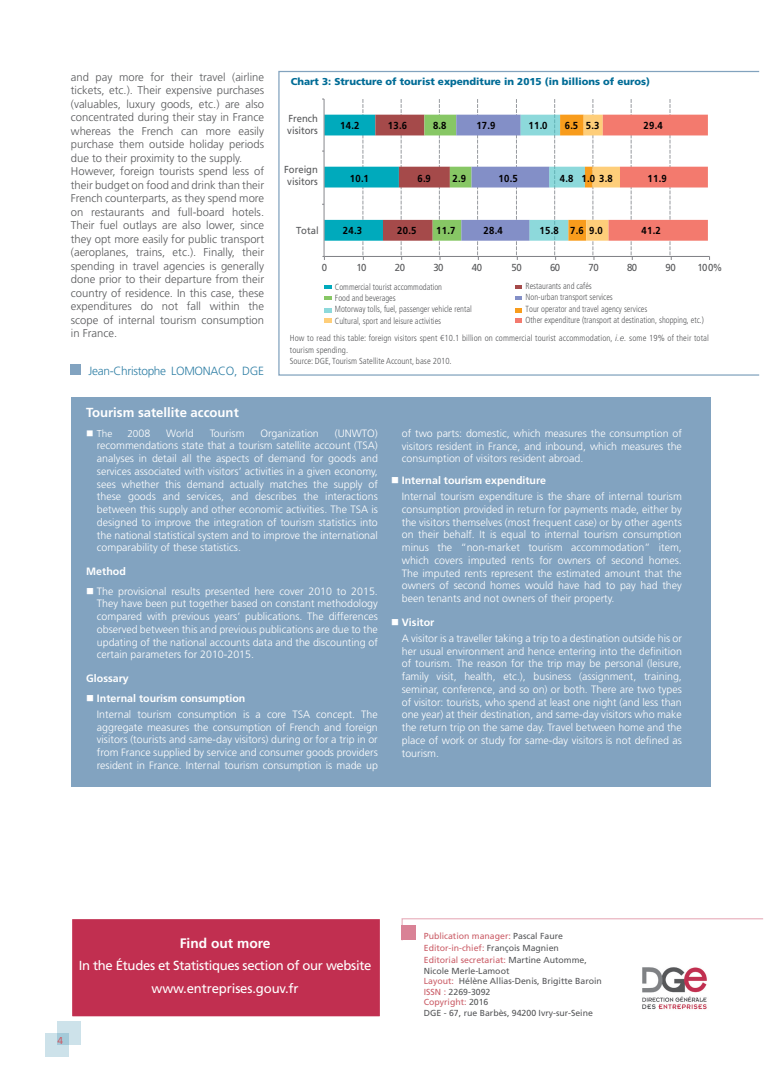
<style>
.page{position:relative;width:780px;height:1088px;background:#fff}
.page>*{position:absolute;margin:0;border:0;box-sizing:border-box;transform-origin:0 0}
.t1{font:700 13.75px "Frutiger LT Std";color:#fff}
.t2{font:13.12px/22.9px "Frutiger LT Std";letter-spacing:-.025em;color:#fff;text-align:center}
.t3{font:700 13.12px "Frutiger LT Std";color:#fff}
.t4{font:300 11.88px "Frutiger LT Std";letter-spacing:-.025em;color:#2f7fa5}
.t5{font:300 11.25px/13.5px "Frutiger LT Std";color:#57585a}
.t6{font:300 10.62px/12.8px "Frutiger LT Std";color:#fff;text-align:justify}
.t7{font:700 10.62px/19.9px "Frutiger LT Std";color:#fff}
.t8{font:700 10.12px "Frutiger LT Std";letter-spacing:.04em;color:#020001;scale:.93 1}
.t9{font:10.12px/12.2px "Frutiger LT Std";color:#57585a;text-align:center;scale:.93 1}
.t10{font:10.12px "Frutiger LT Std";color:#57585a;scale:.94 1}
.t11{font:900 10px "Frutiger LT Std";color:#006c96}
.t12{font:300 10px "Frutiger LT Std";color:#fff}
.t13{font:10px "Frutiger LT Std";color:#cb5e68}
.t14{font:300 condensed 8.88px/11.4px "Frutiger LT Std";color:#57585a;scale:.93 1}
.t15{font:300 condensed 8.75px/11.2px "Frutiger LT Std";letter-spacing:.01em;color:#57585a}
.t16{font:8.75px/10.5px "Frutiger LT Std";color:#57585a}
.t17{font:8.75px/12.2px "Frutiger LT Std";color:#cb5e68}
.s1{font-style:italic;font-stretch:normal}
.s2{font-size:10.62px}
.s3{color:#57585a}
.s4{color:#cb5e68}
</style>
<div class="page">
<div style="left:46px;top:1033px;width:23px;height:23px;background:#cde2ea"></div>
<svg style="left:57px;top:1021px;width:24px;height:24px"></svg>
<svg style="left:401px;top:918px;width:362px;height:23px"></svg>
<img style="left:642px;top:967px;width:65px;height:43px">
<div style="left:71px;top:918px;width:310px;height:99px;background:#c12f50;border:1px solid #fff"></div>
<div style="left:70px;top:364px;width:11px;height:10px;background:#82a3c0"></div>
<div style="left:278px;top:71px;width:481px;height:305px;border:1px solid #82a3be"></div>
<svg style="left:322px;top:99px;width:388px;height:161px"></svg>
<svg style="left:324px;top:285px;width:7px;height:4px"></svg>
<svg style="left:515px;top:285px;width:6px;height:4px"></svg>
<svg style="left:324px;top:296px;width:7px;height:4px"></svg>
<svg style="left:515px;top:296px;width:6px;height:4px"></svg>
<svg style="left:324px;top:308px;width:7px;height:4px"></svg>
<svg style="left:515px;top:308px;width:6px;height:4px"></svg>
<svg style="left:324px;top:318px;width:7px;height:5px"></svg>
<svg style="left:515px;top:318px;width:6px;height:5px"></svg>
<div style="left:71px;top:397px;width:639px;height:390px;background:#82a3c0"></div>
<p class="t5" style="left:71px;top:70px;width:195px">and pay more for their travel (airline tickets, etc.). Their expensive purchases (valuables, luxury goods, etc.) are also concentrated during their stay in France whereas the French can more easily purchase them outside holiday periods due to their proximity to the supply.<br>However, foreign tourists spend less of their budget on food and drink than their French counterparts, as they spend more on restaurants and full-board hotels.<br>Their fuel outlays are also lower, since they opt more easily for public transport (aeroplanes, trains, etc.). Finally, their spending in travel agencies is generally done prior to their departure from their country of residence. In this case, these expenditures do not fall within the scope of internal tourism consumption in France.</p>
<p class="t4" style="left:88px;top:364px;width:177px">Jean-Christophe LOMONACO, DGE</p>
<p class="t11" style="left:291px;top:76px;width:361px">Chart 3: Structure of tourist expenditure in 2015 (in billions of euros)</p>
<p class="t9" style="left:287px;top:113px;width:34px;text-align:left">French visitors</p>
<p class="t9" style="left:284px;top:164px;width:38px">Foreign visitors</p>
<p class="t9" style="left:296px;top:224px;width:26px">Total</p>
<p class="t8" style="left:340px;top:120px;width:22px">14.2</p>
<p class="t8" style="left:388px;top:120px;width:22px">13.6</p>
<p class="t8" style="left:433px;top:120px;width:16px">8.8</p>
<p class="t8" style="left:476px;top:120px;width:22px">17.9</p>
<p class="t8" style="left:528px;top:120px;width:22px">11.0</p>
<p class="t8" style="left:564px;top:120px;width:16px">6.5</p>
<p class="t8" style="left:586px;top:120px;width:16px">5.3</p>
<p class="t8" style="left:350px;top:172px;width:22px">10.1</p>
<p class="t8" style="left:417px;top:172px;width:16px">6.9</p>
<p class="t8" style="left:452px;top:172px;width:16px">2.9</p>
<p class="t8" style="left:498px;top:172px;width:22px">10.5</p>
<p class="t8" style="left:560px;top:172px;width:16px">4.8</p>
<p class="t8" style="left:581px;top:172px;width:35px">1.0 3.8</p>
<p class="t8" style="left:343px;top:225px;width:22px">24.3</p>
<p class="t8" style="left:397px;top:225px;width:22px">20.5</p>
<p class="t8" style="left:436px;top:225px;width:22px">11.7</p>
<p class="t8" style="left:483px;top:225px;width:22px">28.4</p>
<p class="t8" style="left:539px;top:225px;width:22px">15.8</p>
<p class="t8" style="left:570px;top:225px;width:16px">7.6</p>
<p class="t8" style="left:589px;top:225px;width:16px">9.0</p>
<p class="t8" style="left:643px;top:120px;width:22px">29.4</p>
<p class="t8" style="left:647px;top:172px;width:22px">11.9</p>
<p class="t8" style="left:641px;top:225px;width:22px">41.2</p>
<p class="t10" style="left:322px;top:262px;width:7px">0</p>
<p class="t10" style="left:356px;top:262px;width:12px">10</p>
<p class="t10" style="left:395px;top:262px;width:12px">20</p>
<p class="t10" style="left:433px;top:262px;width:12px">30</p>
<p class="t10" style="left:472px;top:262px;width:12px">40</p>
<p class="t10" style="left:511px;top:262px;width:12px">50</p>
<p class="t10" style="left:550px;top:262px;width:12px">60</p>
<p class="t10" style="left:588px;top:262px;width:12px">70</p>
<p class="t10" style="left:627px;top:262px;width:12px">80</p>
<p class="t10" style="left:665px;top:262px;width:12px">90</p>
<p class="t10" style="left:697px;top:262px;width:28px">100%</p>
<p class="t14" style="left:335px;top:281px;width:148px">Commercial tourist accommodation<br>Food and beverages<br>Motorway tolls, fuel, passenger vehicle rental Cultural, sport and leisure activities</p>
<p class="t14" style="left:525px;top:280px;width:193px">Restaurants and cafés<br>Non-urban transport services<br>Tour operator and travel agency services<br>Other expenditure (transport at destination, shopping, etc.)</p>
<p class="t15" style="left:290px;top:333px;width:420px">How to read this table: foreign visitors spent €10.1 billion on commercial tourist accommodation, <span class="s1">i.e.</span> some 19% of their total tourism spending.<br>Source: DGE, Tourism Satellite Account, base 2010.</p>
<p class="t3" style="left:86px;top:404px;width:154px">Tourism satellite account</p>
<p class="t12" style="left:97px;top:427px;width:17px">The</p>
<p class="t12" style="left:127px;top:427px;width:24px">20<span class="s2">08</span></p>
<p class="t6" style="left:166px;top:427px;width:29px">World</p>
<p class="t6" style="left:210px;top:427px;width:36px">Tourism</p>
<p class="t6" style="left:260px;top:427px;width:60px">Organization</p>
<p class="t6" style="left:97px;top:427px;width:282px;text-indent:238px">(UNWTO) recommendations state that a tourism satellite account (TSA) analyses in detail all the aspects of demand for goods and services associated with visitors’ activities in a given economy, sees whether this demand actually matches the supply of these goods and services, and describes the interactions between this supply and other economic activities. The TSA is designed to improve the integration of tourism statistics into the national statistical system and to improve the international comparability of these statistics.</p>
<p class="t7" style="left:86px;top:561px;width:41px">Method</p>
<p class="t6" style="left:97px;top:585px;width:282px">The provisional results presented here cover 2010 to 2015.<br>They have been put together based on constant methodology compared with previous years’ publications. The differences observed between this and previous publications are due to the updating of the national accounts data and the discounting of certain parameters for 2010-2015.</p>
<p class="t7" style="left:97px;top:668px;width:150px;text-indent:-11px">Glossary<br>Internal tourism consumption</p>
<p class="t6" style="left:97px;top:708px;width:282px">Internal tourism consumption is a core TSA concept. The aggregate measures the consumption of French and foreign visitors (tourists and same-day visitors) during or for a trip in or from France supplied by service and consumer goods providers resident in France. Internal tourism consumption is made up</p>
<p class="t6" style="left:402px;top:427px;width:281px">of two parts: domestic, which measures the consumption of visitors resident in France, and inbound, which measures the consumption of visitors resident abroad.</p>
<p class="t7" style="left:402px;top:470px;width:146px">Internal tourism expenditure</p>
<p class="t6" style="left:402px;top:490px;width:281px">Internal tourism expenditure is the share of internal tourism consumption provided in return for payments made, either by the visitors themselves (most frequent case) or by other agents on their behalf. It is equal to internal tourism consumption minus the “non-market tourism accommodation” item, which covers imputed rents for owners of second homes.<br>The imputed rents represent the estimated amount that the owners of second homes would have had to pay had they been tenants and not owners of their property.</p>
<p class="t7" style="left:402px;top:612px;width:34px">Visitor</p>
<p class="t6" style="left:402px;top:632px;width:281px">A visitor is a traveller taking a trip to a destination outside his or her usual environment and hence entering into the definition of tourism. The reason for the trip may be personal (leisure, family visit, health, etc.), business (assignment, training, seminar, conference, and so on) or both. There are two types of visitor: tourists, who spend at least one night (and less than one year) at their destination, and same-day visitors who make the return trip on the same day. Travel between home and the place of work or study for same-day visitors is not defined as tourism.</p>
<p class="t13" style="left:57px;top:1035px;width:7px">4</p>
<p class="t1" style="left:180px;top:934px;width:92px">Find out more</p>
<p class="t2" style="left:79px;top:954px;width:294px">In the Études et Statistiques section of our website www.entreprises.gouv.fr</p>
<p class="t17" style="left:424px;top:929px;width:164px">Publication manager: <span class="s3">Pascal Faure<br></span>Editor-in-chief: <span class="s3">François Magnien<br></span>Editorial secretariat: <span class="s3">Martine Automme,</span></p>
<p class="t16" style="left:424px;top:965px;width:179px">Nicole Merle-Lamoot<br><span class="s4">Layout:</span> Hélène Allias-Denis, Brigitte Baroin<br><span class="s4">ISSN :</span> 2269-3092<br><span class="s4">Copyright:</span> 2016<br>DGE - 67, rue Barbès, 94200 Ivry-sur-Seine</p>
</div>
